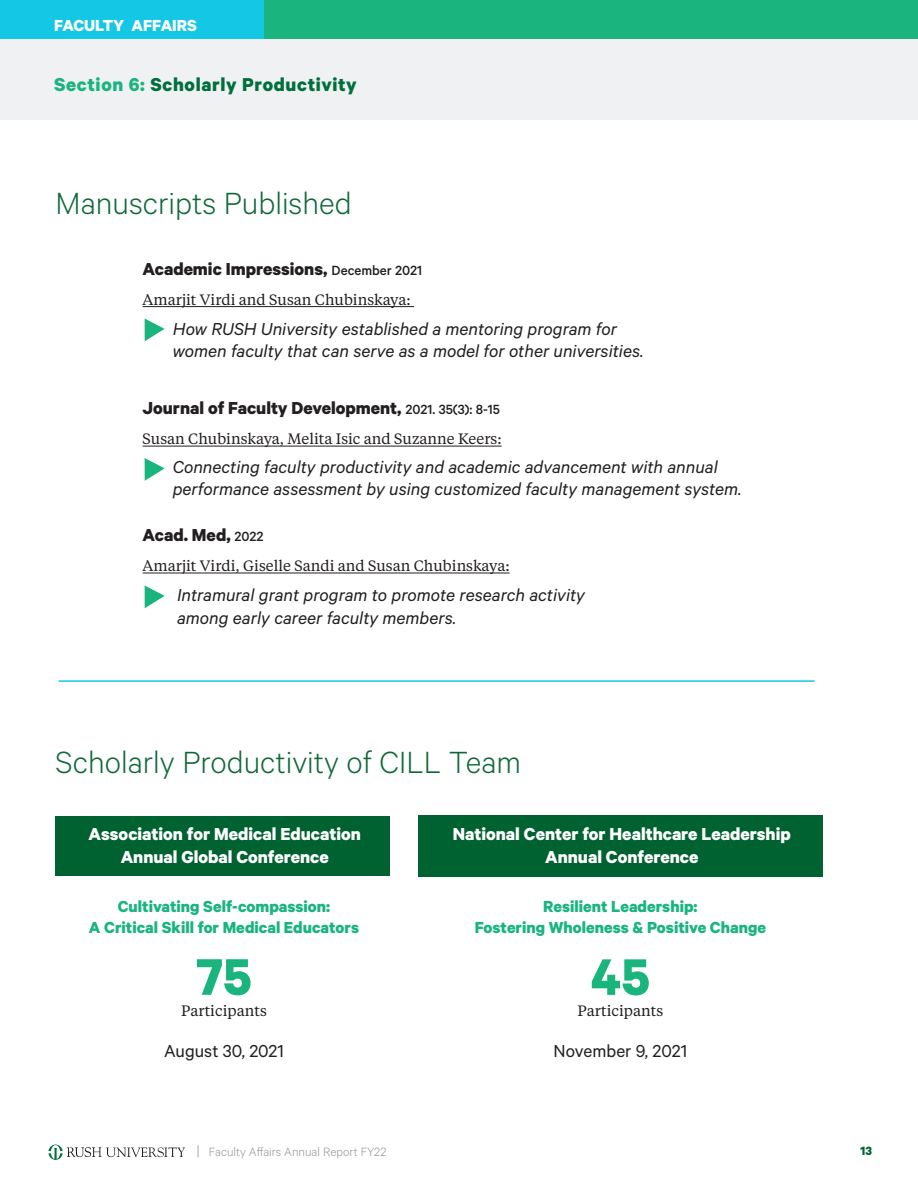
<style>
.page{position:relative;width:918px;height:1188px;background:#fff}
.page>*{position:absolute;margin:0;border:0;box-sizing:border-box;transform-origin:0 0}
.t1{font:700 57.9px "Calibre";color:#1ab47f}
.t2{font:300 34.5px "Calibre";color:#0f6838}
.t3{font:700 21px "Calibre";letter-spacing:.03em;color:#006f3c}
.t4{font:italic 19.5px/22.5px "Calibre";color:#231f20}
.t5{font:700 19.5px/23.4px "Calibre";color:#fff;text-align:center}
.t6{font:700 19.5px "Calibre";color:#231f20}
.t7{font:19.5px "Calibre";color:#231f20}
.t8{font:700 18px/21px "Calibre";color:#1ab47f;text-align:center}
.t9{font:700 18px "Calibre";color:#fff}
.t10{font:15px "Tiempos Text";color:#231f20}
.t11{font:300 13.5px "Calibre";color:#939598}
.t12{font:700 13.5px "Calibre";color:#063}
.s1{color:#1ab47f}
.s2{font-weight:500;font-size:15px}
.s3{font-size:16.5px}
</style>
<div class="page">
<svg style="left:48px;top:1145px;width:137px;height:15px"></svg>
<div style="left:0;top:0;width:918px;height:120px;background:#f0f1f2"></div>
<div style="left:0;top:0;width:918px;height:39px;background:#1ab47f"></div>
<div style="left:0;top:0;width:264px;height:39px;background:#14c7e5"></div>
<div style="left:55px;top:816px;width:334px;height:60px;background:#006231"></div>
<hr style="left:59px;top:680px;width:756px;height:2px;background:#14c7e5">
<hr style="left:143px;top:306px;width:271px;height:1px;background:#231f20">
<hr style="left:143px;top:446px;width:359px;height:1px;background:#231f20">
<hr style="left:143px;top:573px;width:367px;height:1px;background:#231f20">
<svg style="left:145px;top:318px;width:20px;height:23px"></svg>
<svg style="left:145px;top:458px;width:20px;height:23px"></svg>
<svg style="left:145px;top:585px;width:20px;height:23px"></svg>
<div style="left:418px;top:816px;width:405px;height:61px;background:#006231"></div>
<p class="t9" style="left:54px;top:14px;width:145px">FACULTY AFFAIRS</p>
<p class="t3" style="left:54px;top:72px;width:304px"><span class="s1">Section 6:</span> Scholarly Productivity</p>
<p class="t2" style="left:56px;top:183px;width:298px">Manuscripts Published</p>
<p class="t6" style="left:143px;top:257px;width:281px">Academic Impressions, <span class="s2">December 2021</span></p>
<p class="t10" style="left:143px;top:290px;width:270px">Amarjit Virdi and Susan Chubinskaya:</p>
<p class="t4" style="left:173px;top:317px;width:472px">How RUSH University established a mentoring program for women faculty that can serve as a model for other universities.</p>
<p class="t6" style="left:143px;top:396px;width:359px">Journal of Faculty Development, <span class="s2">2021. 35(3): 8-15</span></p>
<p class="t10" style="left:143px;top:429px;width:361px">Susan Chubinskaya, Melita Isic and Suzanne Keers:</p>
<p class="t4" style="left:173px;top:455px;width:570px">Connecting faculty productivity and academic advancement with annual performance assessment by using customized faculty management system.</p>
<p class="t6" style="left:143px;top:523px;width:123px">Acad. Med, <span class="s2">2022</span></p>
<p class="t10" style="left:143px;top:556px;width:369px">Amarjit Virdi, Giselle Sandi and Susan Chubinskaya:</p>
<p class="t4" style="left:177px;top:583px;width:410px">Intramural grant program to promote research activity among early career faculty members.</p>
<p class="t2" style="left:56px;top:742px;width:467px">Scholarly Productivity of CILL Team</p>
<p class="t5" style="left:89px;top:821px;width:274px">Association for Medical Education<br>Annual Global Conference</p>
<p class="t8" style="left:89px;top:896px;width:272px">Cultivating Self-compassion:<br>A Critical Skill for Medical Educators</p>
<p class="t1" style="left:196px;top:941px;width:57px">75</p>
<p class="t10" style="left:181px;top:1000px;width:87px">Participants</p>
<p class="t7" style="left:164px;top:1040px;width:121px">August 30, 2021</p>
<p class="t5" style="left:453px;top:821px;width:339px">National Center for Healthcare Leadership</p>
<p class="t5" style="left:545px;top:845px;width:155px">Annual Conference</p>
<p class="t8" style="left:475px;top:896px;width:293px">Resilient Leadership:<br>Fostering Wholeness &amp; Positive Change</p>
<p class="t1" style="left:591px;top:941px;width:61px">45</p>
<p class="t10" style="left:578px;top:1001px;width:87px">Participants</p>
<p class="t7" style="left:554px;top:1040px;width:135px">November 9, 2021</p>
<p class="t11" style="left:197px;top:1144px;width:191px"><span class="s3">|</span> Faculty Affairs Annual Report FY22</p>
<p class="t12" style="left:861px;top:1143px;width:13px">13</p>
</div>
